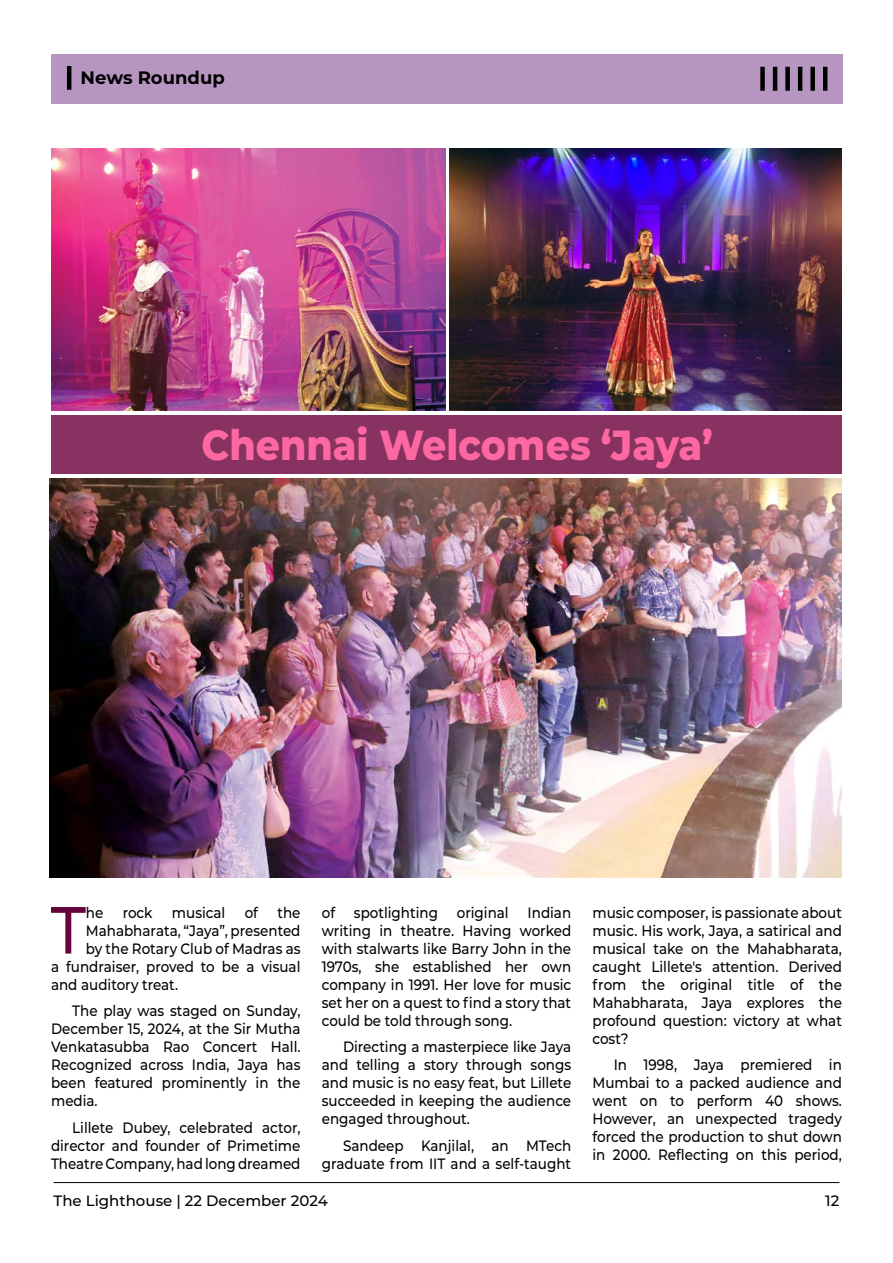
<style>
.page{position:relative;width:893px;height:1263px;background:#fff}
.page>*{position:absolute;margin:0;border:0;box-sizing:border-box;transform-origin:0 0}
.t1{font:500 66.45px "Montserrat";color:#66023c;scale:.9 1}
.t2{font:800 42px "Montserrat";color:#fd68a2;scale:.9 1}
.t3{font:700 18px "Montserrat";color:#000}
.t4{font:500 15px/18px "Montserrat";color:#000;text-align:justify;scale:.9 1}
.t5{font:500 15px "Montserrat";color:#000}
</style>
<div class="page">
<hr style="left:54px;top:1182px;width:785px;height:1px;background:#000">
<div style="left:51px;top:54px;width:791px;height:50px;background:#b695c0"></div>
<hr style="left:67px;top:66px;width:4px;height:24px;background:#000101">
<div style="left:760px;top:67px;width:5px;height:24px;background:#000101"></div>
<hr style="left:773px;top:67px;width:4px;height:24px;background:#000101">
<div style="left:785px;top:67px;width:5px;height:24px;background:#000101"></div>
<hr style="left:798px;top:67px;width:4px;height:24px;background:#000101">
<div style="left:810px;top:67px;width:5px;height:24px;background:#000101"></div>
<hr style="left:823px;top:67px;width:4px;height:24px;background:#000101">
<img style="left:49px;top:479px;width:793px;height:398px">
<div style="left:51px;top:415px;width:791px;height:58px;background:#873260"></div>
<img style="left:51px;top:149px;width:394px;height:262px">
<img style="left:449px;top:149px;width:393px;height:261px">
<p class="t3" style="left:81px;top:64px;width:146px">News Roundup</p>
<h2 class="t2" style="left:201px;top:414px;width:570px">Chennai Welcomes ‘Jaya’</h2>
<h1 class="t1" style="left:51px;top:883px;width:40px">T</h1>
<p class="t4" style="left:86px;top:903px;width:21px">he</p>
<p class="t4" style="left:123px;top:903px;width:35px">rock</p>
<p class="t4" style="left:172px;top:903px;width:61px">musical</p>
<p class="t4" style="left:245px;top:903px;width:16px">of</p>
<p class="t4" style="left:277px;top:903px;width:27px">the</p>
<p class="t4" style="left:86px;top:921px;width:240px">Mahabharata, “Jaya”, presented</p>
<p class="t4" style="left:86px;top:939px;width:240px">by the Rotary Club of Madras as</p>
<p class="t4" style="left:51px;top:957px;width:279px">a fundraiser, proved to be a visual</p>
<p class="t4" style="left:51px;top:975px;width:143px">and auditory treat.</p>
<p class="t4" style="left:51px;top:1001px;width:279px;text-indent:21px">The play was staged on Sunday, December 15, 2024, at the Sir Mutha Venkatasubba Rao Concert Hall.<br>Recognized across India, Jaya has been featured prominently in the media.</p>
<p class="t4" style="left:51px;top:1118px;width:279px;text-indent:21px">Lillete Dubey, celebrated actor, director and founder of Primetime Theatre Company, had long dreamed</p>
<p class="t4" style="left:322px;top:903px;width:279px;text-indent:206px">Indian writing in theatre. Having worked with stalwarts like Barry John in the 1970s, she established her own company in 1991. Her love for music set her on a quest to find a story that could be told through song.</p>
<p class="t4" style="left:322px;top:1037px;width:279px;text-indent:21px">Directing a masterpiece like Jaya and telling a story through songs and music is no easy feat, but Lillete succeeded in keeping the audience engaged throughout.</p>
<p class="t4" style="left:322px;top:1136px;width:279px;text-align:right">Sandeep Kanjilal, an MTech graduate from IIT and a self-taught</p>
<p class="t4" style="left:322px;top:903px;width:16px">of</p>
<p class="t4" style="left:354px;top:903px;width:95px">spotlighting</p>
<p class="t4" style="left:457px;top:903px;width:59px">original</p>
<p class="t4" style="left:592px;top:903px;width:279px">music composer, is passionate about music. His work, Jaya, a satirical and musical take on the Mahabharata, caught Lillete's attention. Derived from the original title of the Mahabharata, Jaya explores the profound question: victory at what cost?</p>
<p class="t4" style="left:592px;top:1055px;width:279px;text-indent:21px">In 1998, Jaya premiered in Mumbai to a packed audience and went on to perform 40 shows.<br>However, an unexpected tragedy forced the production to shut down in 2000. Reflecting on this period,</p>
<p class="t5" style="left:54px;top:1190px;width:276px">The Lighthouse | 22 December 2024</p>
<p class="t5" style="left:825px;top:1190px;width:16px">12</p>
</div>
